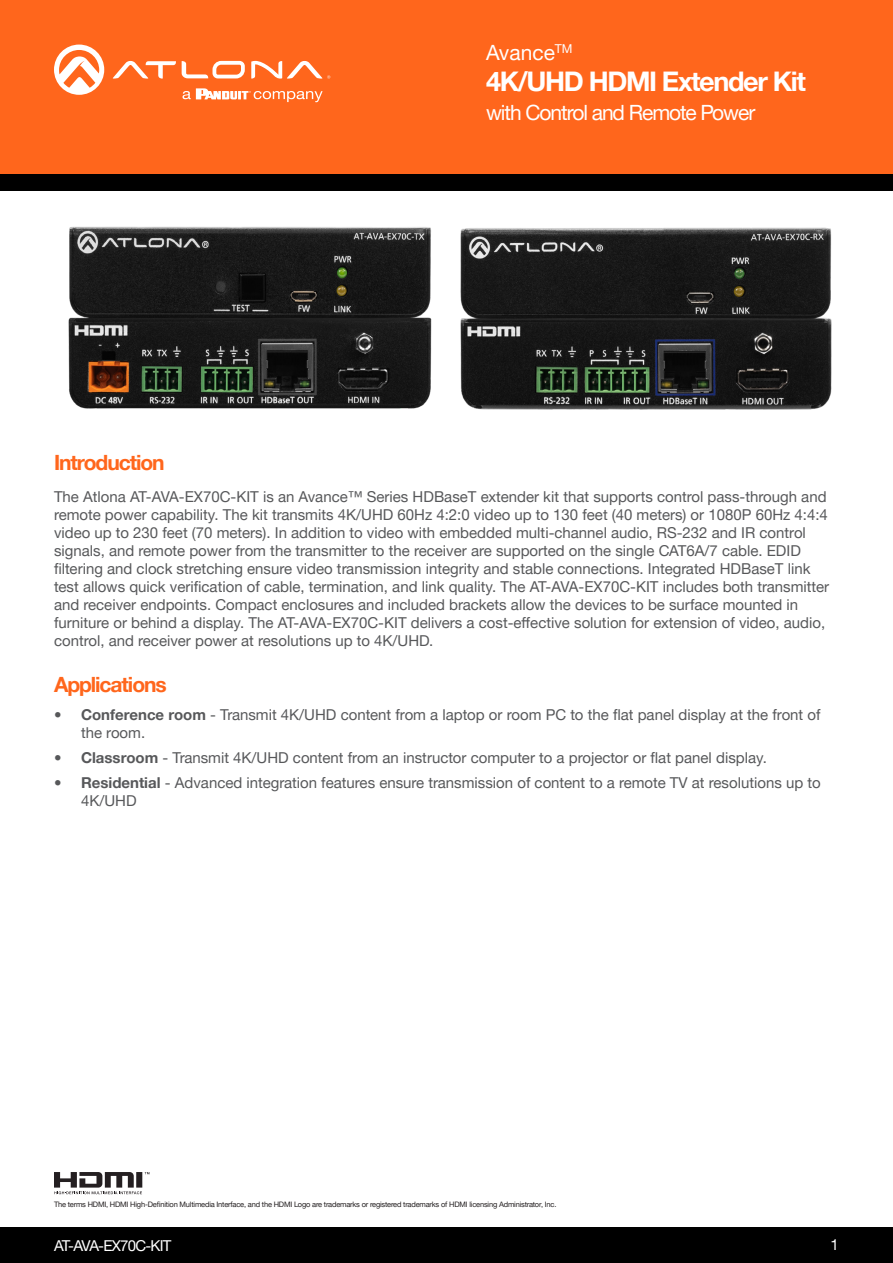
<style>
.page{position:relative;width:893px;height:1263px;background:#fff}
.page>*{position:absolute;margin:0;border:0;box-sizing:border-box;transform-origin:0 0}
.t1{font:700 27px "Helvetica Neue LTW1 G";letter-spacing:-.05em;color:#fff}
.t2{font:21px "Helvetica Neue LTW1 G";letter-spacing:-.05em;color:#fff}
.Product_Type_First_P{font:700 21px "Helvetica Neue LTW1 G";letter-spacing:-.05em;color:#ff661c}
.General_Text{font:15px/18px "Helvetica Neue LTW1 G";color:#57585a}
.t3{font:15px "Helvetica Neue LTW1 G";letter-spacing:-.05em;color:#fff}
.MICE_TYPE{font:7.5px "Helvetica Neue LTW1 G";letter-spacing:-.025em;color:#231f20}
.s1{font-weight:700}
</style>
<div class="page">
<div style="left:0;top:1227px;width:893px;height:36px;background:#000"></div>
<div style="left:0;top:0;width:893px;height:174px;background:#ff661c"></div>
<div style="left:0;top:174px;width:893px;height:17px;background:#000"></div>
<svg style="left:182px;top:61px;width:63px;height:17px"></svg>
<svg style="left:113px;top:61px;width:63px;height:18px"></svg>
<svg style="left:251px;top:61px;width:79px;height:18px"></svg>
<svg style="left:54px;top:45px;width:50px;height:50px"></svg>
<svg style="left:183px;top:88px;width:140px;height:14px"></svg>
<img style="left:68px;top:226px;width:364px;height:183px">
<img style="left:460px;top:227px;width:372px;height:183px">
<svg style="left:54px;top:1172px;width:95px;height:22px"></svg>
<h2 class="t2" style="left:486px;top:39px;width:88px">Avance<sup>TM</sup></h2>
<h1 class="t1" style="left:486px;top:65px;width:321px">4K/UHD HDMI Extender Kit</h1>
<p class="Product_Type_First_P" style="left:54px;top:450px;width:112px">Introduction</p>
<h2 class="t2" style="left:486px;top:99px;width:271px">with Control and Remote Power</h2>
<p class="General_Text" style="left:54px;top:487px;width:777px">The Atlona AT-AVA-EX70C-KIT is an Avance™ Series HDBaseT extender kit that supports control pass-through and remote power capability. The kit transmits 4K/UHD 60Hz 4:2:0 video up to 130 feet (40 meters) or 1080P 60Hz 4:4:4 video up to 230 feet (70 meters). In addition to video with embedded multi-channel audio, RS-232 and IR control signals, and remote power from the transmitter to the receiver are supported on the single CAT6A/7 cable. EDID filtering and clock stretching ensure video transmission integrity and stable connections. Integrated HDBaseT link test allows quick verification of cable, termination, and link quality. The AT-AVA-EX70C-KIT includes both transmitter and receiver endpoints. Compact enclosures and included brackets allow the devices to be surface mounted in furniture or behind a display. The AT-AVA-EX70C-KIT delivers a cost-effective solution for extension of video, audio, control, and receiver power at resolutions up to 4K/UHD.</p>
<p class="Product_Type_First_P" style="left:54px;top:672px;width:114px">Applications</p>
<p class="General_Text" style="left:81px;top:706px;width:741px;text-indent:-27px"><span class="s1">• Conference room</span> - Transmit 4K/UHD content from a laptop or room PC to the flat panel display at the front of the room.</p>
<p class="General_Text" style="left:54px;top:749px;width:714px"><span class="s1">• Classroom</span> - Transmit 4K/UHD content from an instructor computer to a projector or flat panel display.</p>
<p class="General_Text" style="left:81px;top:773px;width:741px;text-indent:-27px"><span class="s1">• Residential</span> - Advanced integration features ensure transmission of content to a remote TV at resolutions up to<br>4K/UHD</p>
<p class="MICE_TYPE" style="left:54px;top:1199px;width:504px">The terms HDMI, HDMI High-Definition Multimedia Interface, and the HDMI Logo are trademarks or registered trademarks of HDMI licensing Administrator, Inc.</p>
<p class="t3" style="left:54px;top:1236px;width:119px">AT-AVA-EX70C-KIT</p>
<p class="t3" style="left:831px;top:1235px;width:10px">1</p>
</div>
